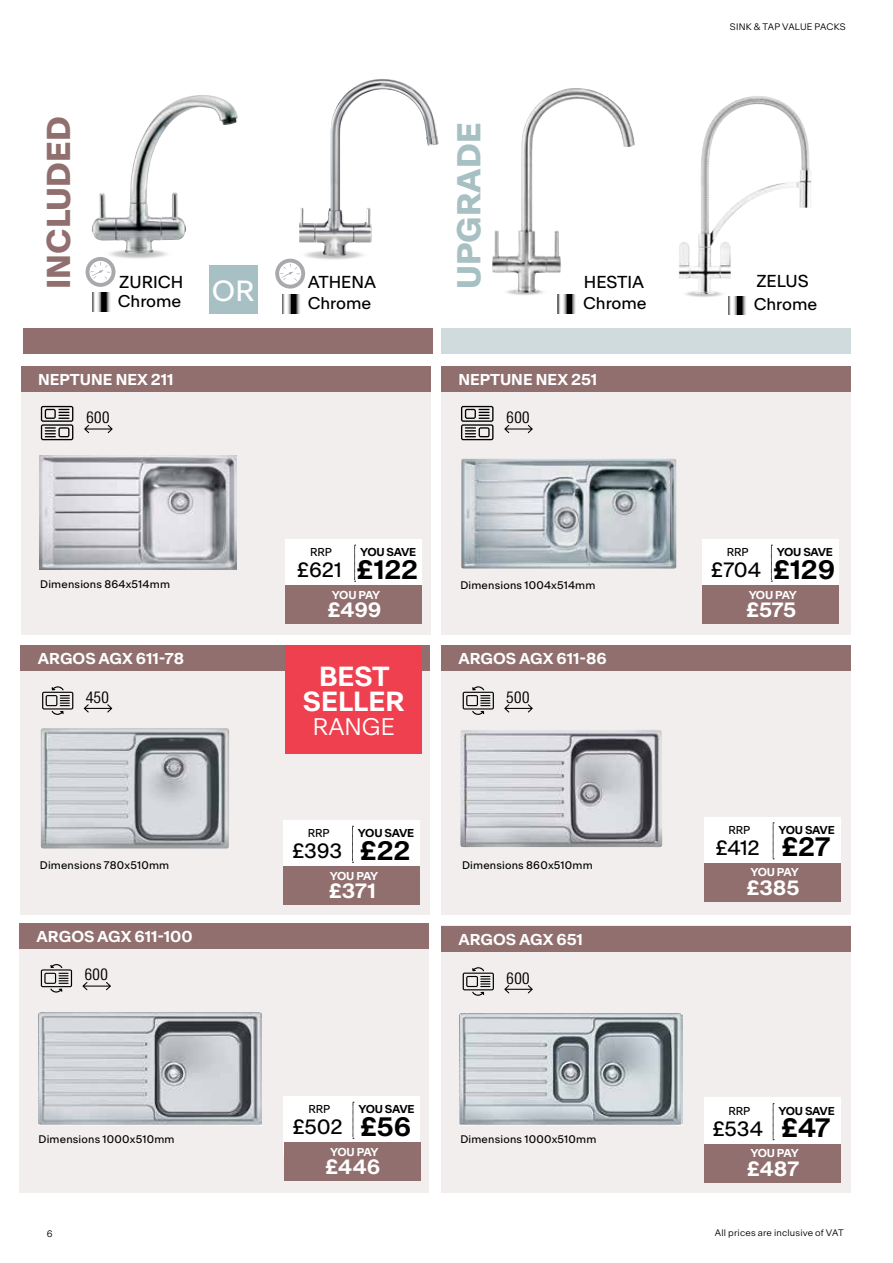
<style>
.page{position:relative;width:893px;height:1263px;background:#fff}
.page>*{position:absolute;margin:0;border:0;box-sizing:border-box;transform-origin:0 0}
.t1{font:700 31.5px "Antarctica";color:#916f6f}
.t2{font:700 31.5px "Antarctica";color:#a7c0c3}
.t3{font:600 26.25px/25.2px "Antarctica";color:#fff;text-align:center}
.t4{font:600 25.35px "Antarctica";letter-spacing:-.005em;color:#000}
.t5{font:300 22.8px "Antarctica";color:#fff}
.t6{font:600 19.65px "Antarctica";letter-spacing:-.005em;color:#fff}
.t7{font:19.65px "Antarctica";letter-spacing:-.01em;color:#000}
.t8{font:16.5px "Antarctica";color:#000}
.t9{font:16.2px "Antarctica";color:#000}
.t10{font:15.6px "Antarctica VAR";letter-spacing:-.01em;color:#000}
.t11{font:600 15px "Antarctica";color:#fff}
.t12{font:600 10.95px "Antarctica";letter-spacing:-.035em;color:#000}
.t13{font:600 10.95px "Antarctica";letter-spacing:-.075em;color:#fff}
.t14{font:10.95px "Antarctica";letter-spacing:-.02em;color:#000}
.t15{font:10.5px "Antarctica";letter-spacing:.02em;color:#000}
.t16{font:9px "Antarctica VAR";letter-spacing:.025em;color:#000}
</style>
<div class="page">
<div style="left:23px;top:328px;width:409px;height:26px;background:#916f6f"></div>
<div style="left:21px;top:368px;width:409px;height:267px;background:#f2eeee"></div>
<div style="left:441px;top:368px;width:409px;height:267px;background:#f2eeee"></div>
<div style="left:21px;top:647px;width:409px;height:268px;background:#f2eeee"></div>
<div style="left:441px;top:647px;width:409px;height:268px;background:#f2eeee"></div>
<div style="left:20px;top:925px;width:409px;height:267px;background:#f2eeee"></div>
<div style="left:441px;top:925px;width:409px;height:267px;background:#f2eeee"></div>
<img style="left:461px;top:458px;width:215px;height:110px">
<img style="left:39px;top:455px;width:197px;height:115px">
<svg style="left:84px;top:425px;width:29px;height:8px"></svg>
<svg style="left:41px;top:406px;width:32px;height:34px"></svg>
<div style="left:21px;top:366px;width:409px;height:25px;background:#916f6f"></div>
<div style="left:285px;top:539px;width:137px;height:58px;background:#fff"></div>
<div style="left:285px;top:585px;width:137px;height:39px;background:#916f6f"></div>
<svg style="left:354px;top:545px;width:2px;height:37px"></svg>
<img style="left:92px;top:95px;width:110px;height:159px">
<svg style="left:93px;top:293px;width:17px;height:18px"></svg>
<div style="left:209px;top:265px;width:49px;height:49px;background:#a7c0c3"></div>
<img style="left:41px;top:728px;width:188px;height:121px">
<svg style="left:504px;top:425px;width:29px;height:8px"></svg>
<svg style="left:461px;top:406px;width:32px;height:34px"></svg>
<div style="left:441px;top:366px;width:409px;height:25px;background:#916f6f"></div>
<div style="left:702px;top:539px;width:137px;height:58px;background:#fff"></div>
<div style="left:702px;top:585px;width:137px;height:39px;background:#916f6f"></div>
<svg style="left:771px;top:545px;width:1px;height:37px"></svg>
<svg style="left:84px;top:704px;width:28px;height:8px"></svg>
<div style="left:21px;top:645px;width:409px;height:26px;background:#916f6f"></div>
<div style="left:283px;top:820px;width:137px;height:59px;background:#fff"></div>
<div style="left:283px;top:866px;width:137px;height:39px;background:#916f6f"></div>
<svg style="left:352px;top:826px;width:2px;height:37px"></svg>
<svg style="left:42px;top:686px;width:31px;height:29px"></svg>
<img style="left:460px;top:730px;width:202px;height:117px">
<svg style="left:504px;top:704px;width:29px;height:8px"></svg>
<div style="left:441px;top:645px;width:409px;height:26px;background:#916f6f"></div>
<div style="left:704px;top:817px;width:137px;height:58px;background:#fff"></div>
<div style="left:704px;top:863px;width:137px;height:38px;background:#916f6f"></div>
<svg style="left:773px;top:823px;width:1px;height:36px"></svg>
<svg style="left:463px;top:686px;width:31px;height:29px"></svg>
<img style="left:39px;top:1012px;width:223px;height:113px">
<svg style="left:82px;top:982px;width:29px;height:8px"></svg>
<div style="left:20px;top:923px;width:409px;height:25px;background:#916f6f"></div>
<div style="left:283px;top:1096px;width:137px;height:58px;background:#fff"></div>
<div style="left:284px;top:1142px;width:137px;height:39px;background:#916f6f"></div>
<svg style="left:353px;top:1102px;width:1px;height:37px"></svg>
<svg style="left:41px;top:964px;width:31px;height:28px"></svg>
<img style="left:459px;top:1013px;width:224px;height:113px">
<svg style="left:504px;top:985px;width:29px;height:8px"></svg>
<div style="left:441px;top:926px;width:409px;height:26px;background:#916f6f"></div>
<div style="left:704px;top:1098px;width:137px;height:58px;background:#fff"></div>
<div style="left:704px;top:1144px;width:137px;height:38px;background:#916f6f"></div>
<svg style="left:773px;top:1103px;width:1px;height:37px"></svg>
<svg style="left:463px;top:967px;width:31px;height:29px"></svg>
<div style="left:86px;top:257px;width:29px;height:30px;background:#a7a9ac;border-radius:50%"></div>
<svg style="left:89px;top:261px;width:23px;height:22px"></svg>
<div style="left:91px;top:262px;width:19px;height:20px;border:3px dashed #a7a9ac;border-radius:50%"></div>
<div style="left:97px;top:276px;width:7px;height:6px;background:#fff;border-radius:50%"></div>
<svg style="left:92px;top:270px;width:11px;height:6px"></svg>
<svg style="left:282px;top:295px;width:18px;height:18px"></svg>
<div style="left:286px;top:645px;width:136px;height:108px;background:#ef4050"></div>
<svg style="left:558px;top:295px;width:18px;height:18px"></svg>
<img style="left:492px;top:88px;width:80px;height:205px">
<svg style="left:275px;top:259px;width:30px;height:30px"></svg>
<svg style="left:279px;top:263px;width:22px;height:22px"></svg>
<div style="left:280px;top:264px;width:20px;height:19px;border:3px dashed #a7a9ac;border-radius:50%"></div>
<div style="left:287px;top:277px;width:6px;height:7px;background:#fff;border-radius:50%"></div>
<svg style="left:281px;top:272px;width:12px;height:6px"></svg>
<img style="left:299px;top:80px;width:123px;height:176px">
<svg style="left:728px;top:296px;width:18px;height:18px"></svg>
<img style="left:685px;top:291px;width:44px;height:6px">
<img style="left:741px;top:96px;width:17px;height:3px">
<div style="left:441px;top:328px;width:409px;height:26px;background:#d0dbdd"></div>
<p class="t16" style="left:730px;top:21px;width:117px">SINK &amp; TAP VALUE PACKS</p>
<h1 class="t1" style="left:38px;top:289px;width:174px;rotate:-90deg">INCLUDED</h1>
<h3 class="t8" style="left:119px;top:271px;width:66px">ZURICH</h3>
<h3 class="t9" style="left:118px;top:290px;width:138px">Chrome <sup>OR</sup></h3>
<h3 class="t8" style="left:308px;top:271px;width:70px">ATHENA</h3>
<h3 class="t9" style="left:308px;top:292px;width:65px">Chrome</h3>
<h1 class="t2" style="left:448px;top:289px;width:168px;rotate:-90deg">UPGRADE</h1>
<h3 class="t8" style="left:584px;top:271px;width:62px">HESTIA</h3>
<h3 class="t9" style="left:583px;top:292px;width:65px">Chrome</h3>
<h3 class="t8" style="left:756px;top:270px;width:54px">ZELUS</h3>
<h3 class="t9" style="left:754px;top:294px;width:65px">Chrome</h3>
<h3 class="t11" style="left:38px;top:370px;width:137px">NEPTUNE NEX 211</h3>
<h3 class="t11" style="left:458px;top:370px;width:140px">NEPTUNE NEX 251</h3>
<h3 class="t10" style="left:86px;top:407px;width:25px">600</h3>
<h3 class="t10" style="left:506px;top:407px;width:25px">600</h3>
<p class="t14" style="left:310px;top:545px;width:23px">RRP</p>
<p class="t12" style="left:360px;top:545px;width:58px">YOU SAVE</p>
<p class="t14" style="left:727px;top:545px;width:23px">RRP</p>
<p class="t12" style="left:777px;top:545px;width:58px">YOU SAVE</p>
<p class="t15" style="left:40px;top:577px;width:131px">Dimensions 864x514mm</p>
<h3 class="t4" style="left:357px;top:553px;width:63px">£122</h3>
<p class="t13" style="left:332px;top:587px;width:50px">YOU PAY</p>
<h3 class="t6" style="left:327px;top:597px;width:56px">£499</h3>
<h3 class="t7" style="left:297px;top:557px;width:46px">£621</h3>
<p class="t15" style="left:460px;top:578px;width:137px">Dimensions 1004x514mm</p>
<h3 class="t4" style="left:773px;top:553px;width:64px">£129</h3>
<p class="t13" style="left:749px;top:587px;width:50px">YOU PAY</p>
<h3 class="t6" style="left:746px;top:597px;width:52px">£575</h3>
<h3 class="t7" style="left:711px;top:557px;width:52px">£704</h3>
<h3 class="t11" style="left:38px;top:649px;width:148px">ARGOS AGX 611-78</h3>
<h3 class="t10" style="left:86px;top:686px;width:25px">450</h3>
<h2 class="t3" style="left:303px;top:664px;width:103px">BEST<br>SELLER</h2>
<h3 class="t5" style="left:313px;top:711px;width:83px">RANGE</h3>
<h3 class="t11" style="left:458px;top:649px;width:150px">ARGOS AGX 611-86</h3>
<h3 class="t10" style="left:506px;top:686px;width:25px">500</h3>
<p class="t15" style="left:40px;top:858px;width:131px">Dimensions 780x510mm</p>
<p class="t14" style="left:308px;top:826px;width:23px">RRP</p>
<p class="t12" style="left:358px;top:826px;width:58px">YOU SAVE</p>
<h3 class="t4" style="left:360px;top:834px;width:52px">£22</h3>
<p class="t13" style="left:330px;top:868px;width:50px">YOU PAY</p>
<h3 class="t6" style="left:329px;top:878px;width:48px">£371</h3>
<h3 class="t7" style="left:292px;top:838px;width:52px">£393</h3>
<p class="t15" style="left:462px;top:858px;width:132px">Dimensions 860x510mm</p>
<p class="t14" style="left:728px;top:822px;width:23px">RRP</p>
<p class="t12" style="left:778px;top:822px;width:58px">YOU SAVE</p>
<h3 class="t4" style="left:781px;top:830px;width:50px">£27</h3>
<p class="t13" style="left:750px;top:865px;width:50px">YOU PAY</p>
<h3 class="t6" style="left:746px;top:875px;width:55px">£385</h3>
<h3 class="t7" style="left:716px;top:835px;width:46px">£412</h3>
<h3 class="t11" style="left:37px;top:927px;width:158px">ARGOS AGX 611-100</h3>
<h3 class="t11" style="left:458px;top:930px;width:126px">ARGOS AGX 651</h3>
<h3 class="t10" style="left:84px;top:964px;width:25px">600</h3>
<h3 class="t10" style="left:506px;top:967px;width:25px">600</h3>
<p class="t14" style="left:308px;top:1102px;width:23px">RRP</p>
<p class="t12" style="left:358px;top:1102px;width:58px">YOU SAVE</p>
<p class="t14" style="left:728px;top:1103px;width:23px">RRP</p>
<p class="t12" style="left:778px;top:1103px;width:58px">YOU SAVE</p>
<p class="t15" style="left:39px;top:1132px;width:138px">Dimensions 1000x510mm</p>
<h3 class="t4" style="left:360px;top:1110px;width:53px">£56</h3>
<p class="t13" style="left:330px;top:1144px;width:50px">YOU PAY</p>
<h3 class="t6" style="left:325px;top:1154px;width:57px">£446</h3>
<h3 class="t7" style="left:292px;top:1114px;width:52px">£502</h3>
<p class="t15" style="left:460px;top:1132px;width:138px">Dimensions 1000x510mm</p>
<h3 class="t4" style="left:781px;top:1111px;width:51px">£47</h3>
<p class="t13" style="left:750px;top:1146px;width:50px">YOU PAY</p>
<h3 class="t6" style="left:747px;top:1156px;width:54px">£487</h3>
<h3 class="t7" style="left:712px;top:1115px;width:52px">£534</h3>
<p class="t16" style="left:47px;top:1228px;width:7px">6</p>
<p class="t16" style="left:715px;top:1226px;width:130px">All prices are inclusive of VAT</p>
</div>
